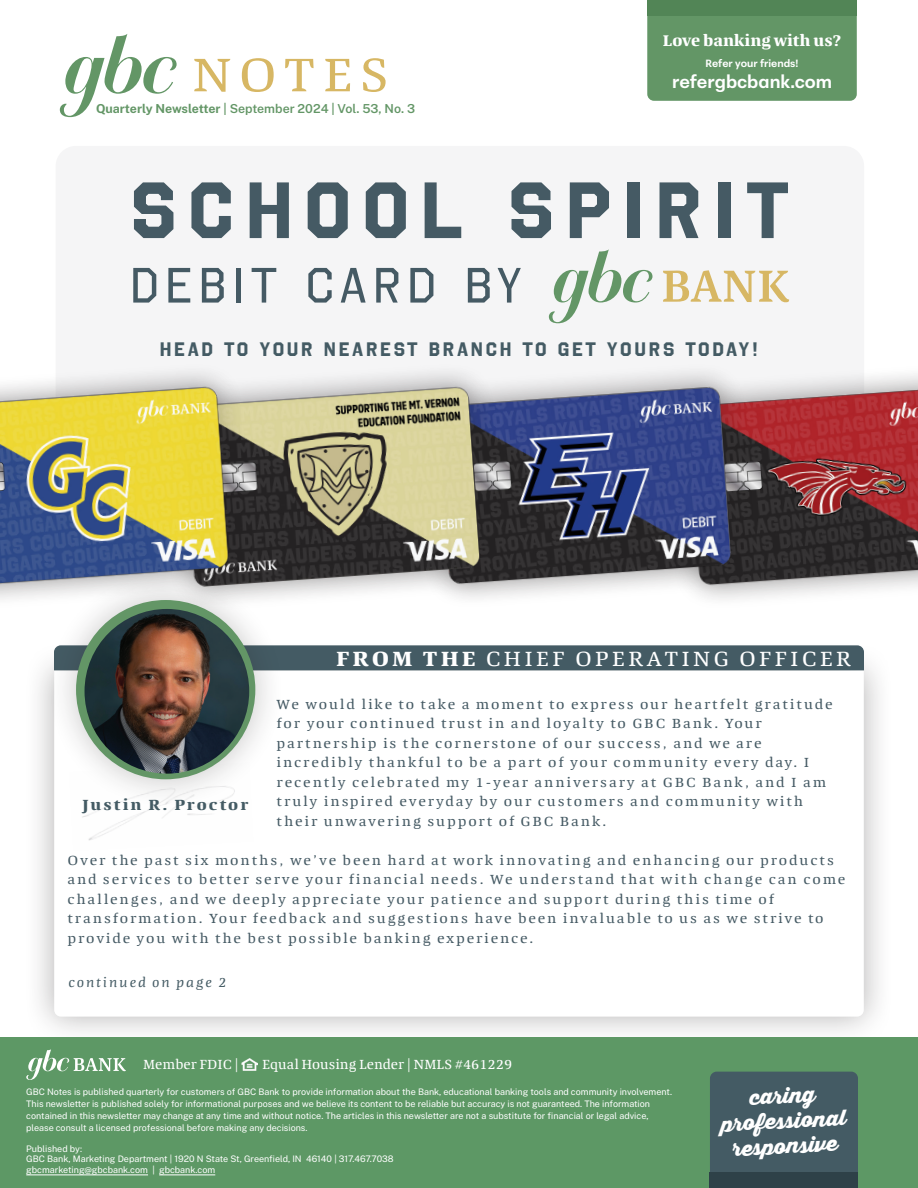
<style>
.page{position:relative;width:918px;height:1188px;background:#fff}
.page>*{position:absolute;margin:0;border:0;box-sizing:border-box;transform-origin:0 0}
.t1{font:700 79.5px "Octin College Rg";letter-spacing:.13em;color:#455a64;scale:1.05 1}
.t2{font:49.5px "Octin College Rg";letter-spacing:.13em;color:#455a64;scale:1.05 1}
.t3{font:48px "Quador";letter-spacing:.13em;color:#d7b764;scale:1.05 1}
.t4{font:900 21px "Thirsty Script";color:#fff}
.t5{font:21px "Quador";letter-spacing:.13em;color:#fff;scale:1.05 1}
.t6{font:700 19.5px "Octin College Rg";letter-spacing:.13em;color:#445b64;scale:1.05 1}
.t7{font:18px "Peridot PE Variable";color:#fff}
.t8{font:700 15.75px "Quador";color:#fff}
.t9{font:700 15px "Quador";letter-spacing:.13em;color:#445b64;scale:1.05 1}
.t10{font:13.5px/19.5px "Quador";letter-spacing:.13em;color:#455a64;scale:1.05 1}
.t11{font:13.5px "Quador";color:#fff}
.t12{font:italic 13.5px "Quador";letter-spacing:.13em;color:#445b64;scale:1.05 1}
.t13{font:600 12.3px "Public Sans";color:#639666}
.t14{font:10.5px "Peridot PE Variable";color:#fff}
.t15{font:9px "Public Sans";color:#fff}
.s1{font-weight:700}
</style>
<div class="page">
<div style="left:24px;top:640px;width:870px;height:407px;background:#231f20;opacity:.35"></div>
<svg style="left:54px;top:671px;width:810px;height:346px"></svg>
<img style="left:69px;top:809px;width:184px;height:42px">
<div style="left:0;top:1038px;width:918px;height:150px;background:#5d9865"></div>
<hr style="left:26px;top:1175px;width:122px;height:1px;background:#fff">
<hr style="left:159px;top:1175px;width:56px;height:1px;background:#fff">
<div style="left:647px;top:16px;width:210px;height:85px;background:#639666"></div>
<div style="left:647px;top:0;width:210px;height:16px;background:#528556"></div>
<img style="left:241px;top:1058px;width:16px;height:12px">
<svg style="left:60px;top:34px;width:117px;height:83px"></svg>
<div style="left:710px;top:1072px;width:148px;height:100px;background:#445b64"></div>
<div style="left:710px;top:1172px;width:148px;height:16px;background:#2e4148"></div>
<svg style="left:26px;top:1049px;width:100px;height:31px"></svg>
<div style="left:285px;top:645px;width:579px;height:25px;background:#445b64"></div>
<div style="left:46px;top:570px;width:239px;height:239px;background:#231f20;opacity:.25"></div>
<div style="left:76px;top:600px;width:179px;height:179px;background:#639666;border-radius:50%"></div>
<img style="left:85px;top:609px;width:164px;height:165px;border-radius:82px">
<div style="left:56px;top:146px;width:808px;height:359px;background:#f5f5f6;border-radius:20px"></div>
<svg style="left:663px;top:270px;width:126px;height:32px"></svg>
<svg style="left:549px;top:249px;width:103px;height:74px"></svg>
<div style="left:662px;top:360px;width:256px;height:252px;background:#231f20;opacity:.25"></div>
<img style="left:759px;top:385px;width:159px;height:208px">
<div style="left:411px;top:360px;width:348px;height:251px;background:#231f20;opacity:.25"></div>
<img style="left:508px;top:381px;width:236px;height:212px">
<div style="left:156px;top:361px;width:352px;height:253px;background:#231f20;opacity:.25"></div>
<img style="left:256px;top:381px;width:234px;height:212px">
<div style="left:0;top:361px;width:256px;height:253px;background:#231f20;opacity:.25"></div>
<img style="left:0;top:381px;width:238px;height:207px">
<p class="t3" style="left:192px;top:41px;width:189px">NOTES</p>
<p class="t13" style="left:96px;top:99px;width:321px"><span class="s1">Quarterly Newsletter</span> | September 2024 | Vol. 53, No. 3</p>
<p class="t8" style="left:663px;top:29px;width:180px">Love banking with us?</p>
<p class="t14" style="left:706px;top:55px;width:94px">Refer your friends!</p>
<p class="t7" style="left:672px;top:68px;width:162px">refergbcbank.com</p>
<p class="t1" style="left:130px;top:165px;width:629px">SCHOOL SPIRIT</p>
<p class="t2" style="left:130px;top:257px;width:374px">DEBIT CARD BY</p>
<p class="t6" style="left:160px;top:338px;width:571px">HEAD TO YOUR NEAREST BRANCH TO GET YOURS TODAY!</p>
<p class="t5" style="left:336px;top:644px;width:492px"><span class="s1">FROM THE</span> CHIEF OPERATING OFFICER</p>
<p class="t10" style="left:277px;top:694px;width:531px">We would like to take a moment to express our heartfelt gratitude for your continued trust in and loyalty to GBC Bank. Your</p>
<p class="t10" style="left:277px;top:733px;width:463px">partnership is the cornerstone of our success, and we are</p>
<p class="t10" style="left:277px;top:752px;width:509px">incredibly thankful to be a part of your community every day. I</p>
<p class="t10" style="left:277px;top:772px;width:525px">recently celebrated my 1-year anniversary at GBC Bank, and I am truly inspired everyday by our customers and community with their unwavering support of GBC Bank.</p>
<p class="t10" style="left:67px;top:850px;width:742px">Over the past six months, we’ve been hard at work innovating and enhancing our products and services to better serve your financial needs. We understand that with change can come challenges, and we deeply appreciate your patience and support during this time of</p>
<p class="t10" style="left:67px;top:908px;width:722px">transformation. Your feedback and suggestions have been invaluable to us as we strive to provide you with the best possible banking experience.</p>
<p class="t9" style="left:82px;top:794px;width:160px">Justin R. Proctor</p>
<p class="t12" style="left:68px;top:973px;width:152px">continued on page 2</p>
<p class="t11" style="left:143px;top:1055px;width:97px">Member FDIC |</p>
<p class="t11" style="left:262px;top:1055px;width:252px">Equal Housing Lender | NMLS #461229</p>
<p class="t15" style="left:26px;top:1085px;width:647px">GBC Notes is published quarterly for customers of GBC Bank to provide information about the Bank, educational banking tools and community involvement.</p>
<p class="t15" style="left:26px;top:1097px;width:625px">This newsletter is published solely for informational purposes and we believe its content to be reliable but accuracy is not guaranteed. The information</p>
<p class="t15" style="left:26px;top:1109px;width:624px">contained in this newsletter may change at any time and without notice. The articles in this newsletter are not a substitute for financial or legal advice,</p>
<p class="t15" style="left:26px;top:1121px;width:283px">please consult a licensed professional before making any decisions.</p>
<p class="t15" style="left:26px;top:1142px;width:57px">Published by:</p>
<p class="t15" style="left:26px;top:1153px;width:369px">GBC Bank, Marketing Department | 1920 N State St, Greenfield, IN 46140 | 317.467.7038</p>
<p class="t15" style="left:26px;top:1164px;width:190px">gbcmarketing@gbcbank.com | gbcbank.com</p>
<p class="t4" style="left:748px;top:1081px;width:68px;rotate:-3deg">caring</p>
<p class="t4" style="left:720px;top:1108px;width:127px;rotate:-3deg">professional</p>
<p class="t4" style="left:731px;top:1133px;width:107px;rotate:-3deg">responsive</p>
</div>
